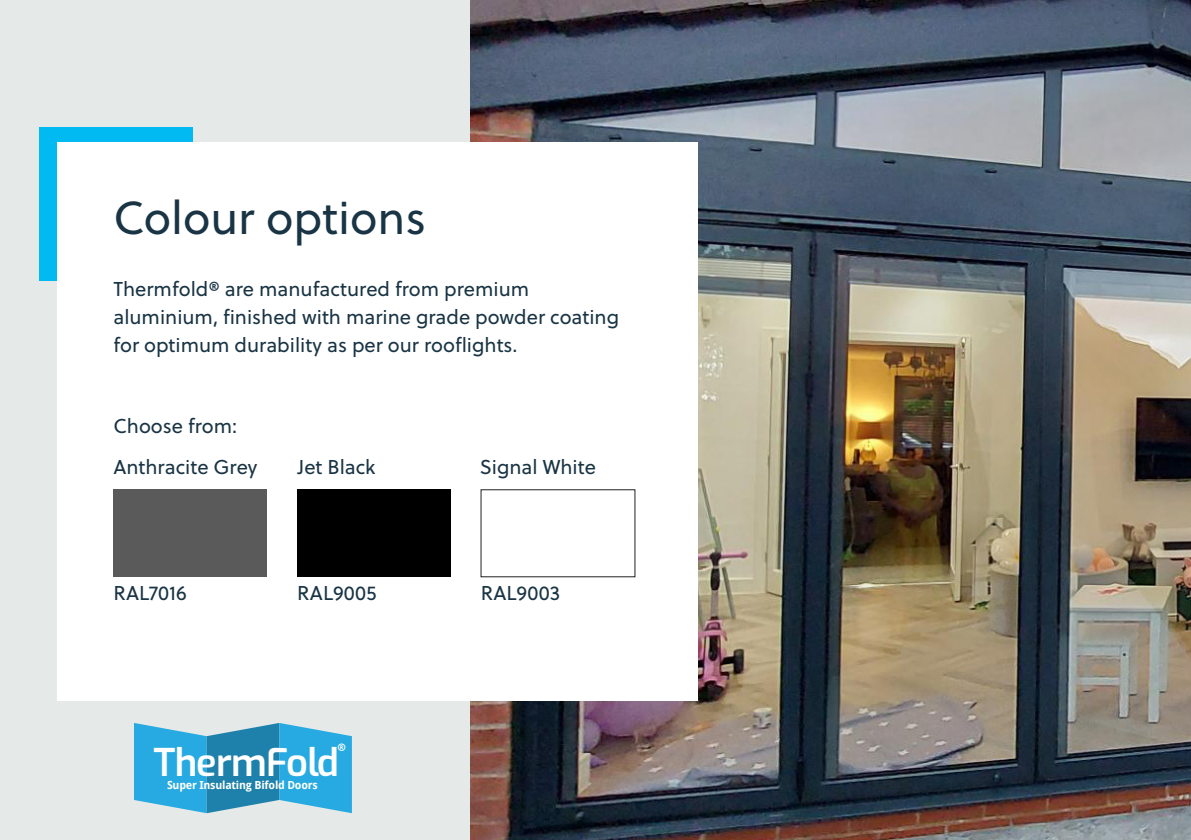
<style>
.page{position:relative;width:1191px;height:840px;background:#fff}
.page>*{position:absolute;margin:0;border:0;box-sizing:border-box;transform-origin:0 0}
.t1{font:46px "Soleil";color:#193444}
.t2{font:38px "Exo";letter-spacing:-.02em;color:#fff}
.t3{font:20px/28px "Soleil";color:#193444}
.t4{font:16px "Soleil";color:#fff}
.t5{font:700 11.2px "Droid Sans";letter-spacing:-.02em;color:#fff}
</style>
<div class="page">
<div style="left:0;top:0;width:491px;height:839px;background:#e5eae8"></div>
<img style="left:471px;top:0;width:720px;height:839px">
<div style="left:40px;top:127px;width:153px;height:153px;background:#00baf1"></div>
<div style="left:57px;top:143px;width:640px;height:557px;background:#fff"></div>
<div style="left:113px;top:489px;width:154px;height:87px;background:#5a5a5a"></div>
<div style="left:297px;top:489px;width:154px;height:87px;background:#000"></div>
<svg style="left:134px;top:723px;width:218px;height:89px;background:#3ea6d2"></svg>
<p class="t1" style="left:113px;top:184px;width:314px">Colour options</p>
<p class="t3" style="left:113px;top:274px;width:507px">Thermfold® are manufactured from premium aluminium, finished with marine grade powder coating for optimum durability as per our rooflights.</p>
<p class="t3" style="left:113px;top:411px;width:125px">Choose from:</p>
<p class="t3" style="left:113px;top:452px;width:146px">Anthracite Grey</p>
<p class="t3" style="left:297px;top:452px;width:80px">Jet Black</p>
<p class="t3" style="left:480px;top:452px;width:118px">Signal White</p>
<p class="t3" style="left:113px;top:578px;width:75px">RAL7016</p>
<p class="t3" style="left:297px;top:578px;width:81px">RAL9005</p>
<p class="t3" style="left:481px;top:578px;width:81px">RAL9003</p>
<p class="t4" style="left:337px;top:737px;width:11px">®</p>
<p class="t2" style="left:153px;top:733px;width:187px">ThermFold</p>
<p class="t5" style="left:167px;top:776px;width:152px">Super Insulating Bifold Doors</p>
</div>
